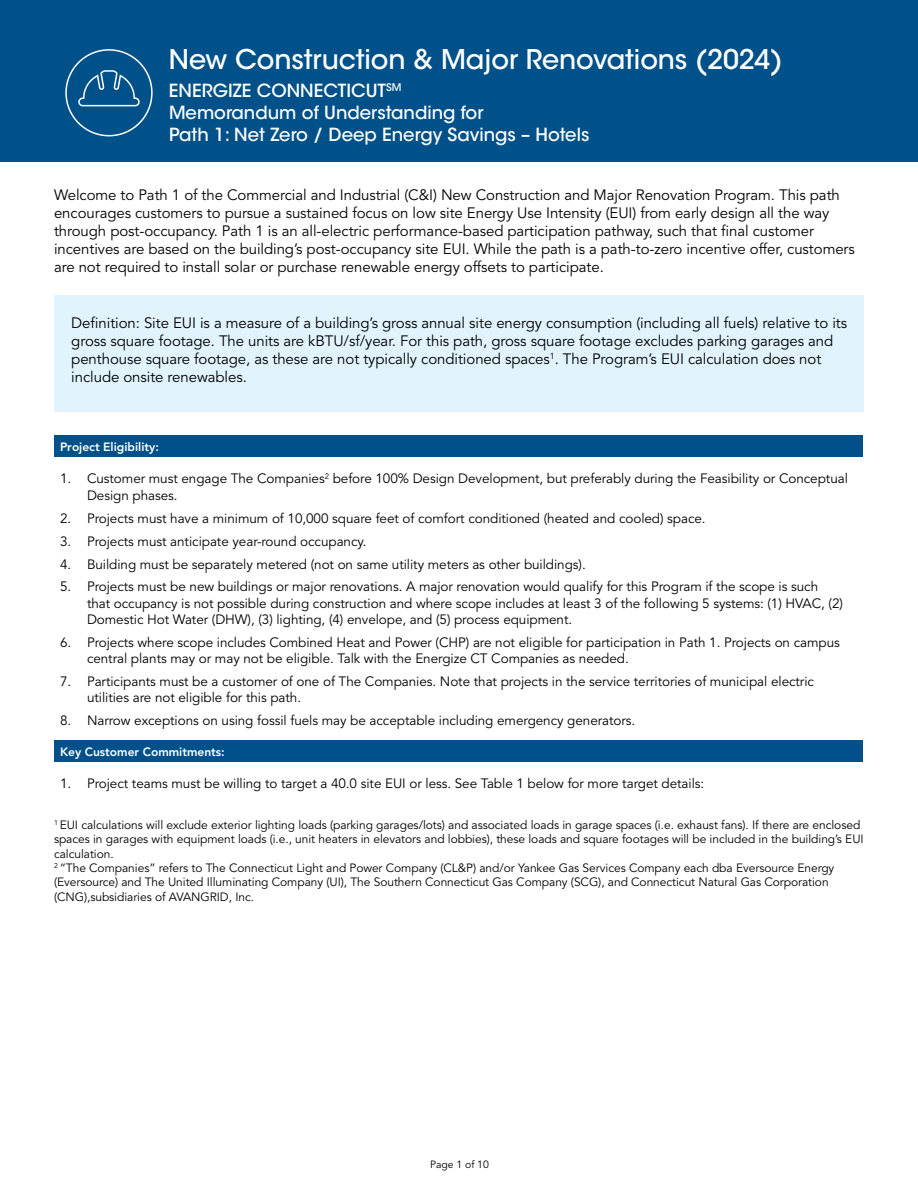
<style>
.page{position:relative;width:918px;height:1188px;background:#fff}
.page>*{position:absolute;margin:0;border:0;box-sizing:border-box;transform-origin:0 0}
.t1{font:500 27px "ITC Avant Garde Std";letter-spacing:-.005em;color:#fff}
.t2{font:500 18px/21.6px "ITC Avant Garde Std";color:#fff}
.t3{font:15px/18px "Avenir LT Std";letter-spacing:-.005em;color:#000}
.t4{font:13.5px/16.2px "Avenir LT Std";letter-spacing:-.005em;color:#000}
.t5{font:12px/14.4px "Avenir LT Std";letter-spacing:-.005em;color:#000}
.t6{font:800 12px "Avenir LT Std";color:#fff}
.t7{font:10.5px "Avenir LT Std";letter-spacing:-.005em;color:#000}
</style>
<div class="page">
<div style="left:0;top:0;width:918px;height:162px;background:#005189"></div>
<div style="left:65px;top:49px;width:88px;height:87px;border:2px solid #fff;border-radius:50%"></div>
<svg style="left:78px;top:70px;width:62px;height:37px"></svg>
<div style="left:54px;top:295px;width:810px;height:116px;background:#e1f4fd"></div>
<div style="left:54px;top:435px;width:809px;height:22px;background:#005189"></div>
<div style="left:54px;top:741px;width:809px;height:21px;background:#005189"></div>
<h1 class="t1" style="left:169px;top:43px;width:615px">New Construction &amp; Major Renovations (2024)</h1>
<h2 class="t2" style="left:169px;top:80px;width:422px">ENERGIZE CONNECTICUT<sup>SM<br></sup>Memorandum of Understanding for<br>Path 1: Net Zero / Deep Energy Savings – Hotels</h2>
<p class="t3" style="left:54px;top:187px;width:802px">Welcome to Path 1 of the Commercial and Industrial (C&amp;I) New Construction and Major Renovation Program. This path encourages customers to pursue a sustained focus on low site Energy Use Intensity (EUI) from early design all the way through post-occupancy. Path 1 is an all-electric performance-based participation pathway, such that final customer incentives are based on the building’s post-occupancy site EUI. While the path is a path-to-zero incentive offer, customers are not required to install solar or purchase renewable energy offsets to participate.</p>
<p class="t3" style="left:71px;top:314px;width:777px">Definition: Site EUI is a measure of a building’s gross annual site energy consumption (including all fuels) relative to its gross square footage. The units are kBTU/sf/year. For this path, gross square footage excludes parking garages and penthouse square footage, as these are not typically conditioned spaces<sup>1</sup>. The Program’s EUI calculation does not include onsite renewables.</p>
<p class="t6" style="left:60px;top:440px;width:100px">Project Eligibility:</p>
<p class="t4" style="left:87px;top:471px;width:762px;text-indent:-27px">1. Customer must engage The Companies<sup>2</sup> before 100% Design Development, but preferably during the Feasibility or Conceptual<br>Design phases.</p>
<p class="t4" style="left:60px;top:510px;width:647px">2. Projects must have a minimum of 10,000 square feet of comfort conditioned (heated and cooled) space.</p>
<p class="t4" style="left:60px;top:533px;width:308px">3. Projects must anticipate year-round occupancy.</p>
<p class="t4" style="left:60px;top:556px;width:527px">4. Building must be separately metered (not on same utility meters as other buildings).</p>
<p class="t4" style="left:87px;top:579px;width:758px;text-indent:-27px">5. Projects must be new buildings or major renovations. A major renovation would qualify for this Program if the scope is such that occupancy is not possible during construction and where scope includes at least 3 of the following 5 systems: (1) HVAC, (2)<br>Domestic Hot Water (DHW), (3) lighting, (4) envelope, and (5) process equipment.</p>
<p class="t4" style="left:87px;top:634px;width:754px;text-indent:-27px">6. Projects where scope includes Combined Heat and Power (CHP) are not eligible for participation in Path 1. Projects on campus central plants may or may not be eligible. Talk with the Energize CT Companies as needed.</p>
<p class="t4" style="left:87px;top:674px;width:729px;text-indent:-27px">7. Participants must be a customer of one of The Companies. Note that projects in the service territories of municipal electric utilities are not eligible for this path.</p>
<p class="t4" style="left:60px;top:713px;width:577px">8. Narrow exceptions on using fossil fuels may be acceptable including emergency generators.</p>
<p class="t6" style="left:60px;top:745px;width:166px">Key Customer Commitments:</p>
<p class="t4" style="left:60px;top:776px;width:646px">1. Project teams must be willing to target a 40.0 site EUI or less. See Table 1 below for more target details:</p>
<p class="t5" style="left:54px;top:818px;width:811px"><sup>1</sup> EUI calculations will exclude exterior lighting loads (parking garages/lots) and associated loads in garage spaces (i.e. exhaust fans). If there are enclosed spaces in garages with equipment loads (i.e., unit heaters in elevators and lobbies), these loads and square footages will be included in the building’s EUI calculation.<br><sup>2</sup> “The Companies” refers to The Connecticut Light and Power Company (CL&amp;P) and/or Yankee Gas Services Company each dba Eversource Energy (Eversource) and The United Illuminating Company (UI), The Southern Connecticut Gas Company (SCG), and Connecticut Natural Gas Corporation (CNG),subsidiaries of AVANGRID, Inc.</p>
<p class="t7" style="left:430px;top:1158px;width:60px">Page 1 of 10</p>
</div>
